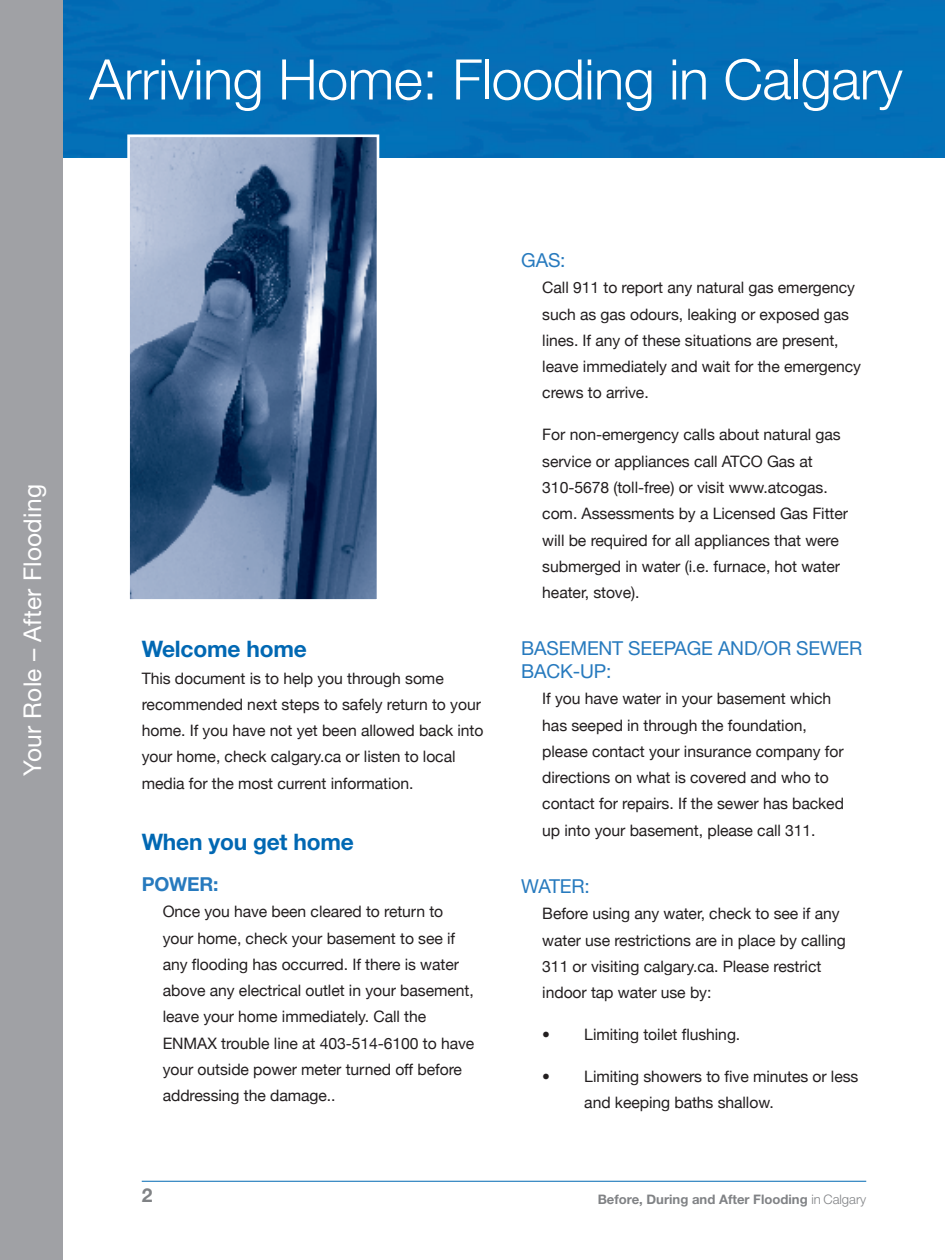
<style>
.page{position:relative;width:945px;height:1260px;background:#fff}
.page>*{position:absolute;margin:0;border:0;box-sizing:border-box;transform-origin:0 0}
.t1{font:300 56px "Helvetica Neue LT Std";letter-spacing:-.01em;color:#fff}
.t2{font:24.5px "Helvetica Neue";letter-spacing:.01em;color:#fff}
.t3{font:700 22.75px "Helvetica Neue";letter-spacing:-.01em;color:#0168b3}
.t4{font:19.25px/22.8px "Helvetica Neue";letter-spacing:-.01em;color:#277abe}
.t5{font:700 19.25px "Helvetica Neue";letter-spacing:-.01em;color:#277abe}
.t6{font:700 19.25px "Helvetica Neue";color:#808285}
.t7{font:15.75px/26.2px "Helvetica Neue";letter-spacing:-.005em;color:#231f20}
.t8{font:700 13.12px "Helvetica Neue";color:#808285}
.s1{font-weight:300}
</style>
<div class="page">
<div style="left:63px;top:0;width:882px;height:158px;background:#046fb7"></div>
<div style="left:0;top:0;width:63px;height:1260px;background:#a0a1a5"></div>
<hr style="left:142px;top:1181px;width:724px;height:1px;background:#0168b3">
<img style="left:131px;top:138px;width:244px;height:460px">
<div style="left:127px;top:134px;width:252px;height:468px;border:3px solid #fff"></div>
<h1 class="t1" style="left:89px;top:45px;width:815px">Arriving Home: Flooding in Calgary</h1>
<h2 class="t2" style="left:18px;top:776px;width:293px;rotate:-90deg">Your Role – After Flooding</h2>
<h3 class="t3" style="left:142px;top:635px;width:167px">Welcome home</h3>
<p class="t7" style="left:142px;top:665px;width:343px">This document is to help you through some recommended next steps to safely return to your home. If you have not yet been allowed back into your home, check calgary.ca or listen to local media for the most current information.</p>
<h3 class="t3" style="left:142px;top:827px;width:214px">When you get home</h3>
<p class="t5" style="left:142px;top:872px;width:78px">POWER:</p>
<p class="t7" style="left:163px;top:898px;width:313px">Once you have been cleared to return to your home, check your basement to see if any flooding has occurred. If there is water above any electrical outlet in your basement, leave your home immediately. Call the ENMAX trouble line at 403-514-6100 to have your outside power meter turned off before addressing the damage..</p>
<p class="t4" style="left:521px;top:249px;width:46px">GAS:</p>
<p class="t7" style="left:542px;top:275px;width:320px">Call 911 to report any natural gas emergency such as gas odours, leaking or exposed gas lines. If any of these situations are present, leave immediately and wait for the emergency crews to arrive.</p>
<p class="t7" style="left:542px;top:422px;width:307px">For non-emergency calls about natural gas service or appliances call ATCO Gas at 310-5678 (toll-free) or visit www.atcogas. com. Assessments by a Licensed Gas Fitter will be required for all appliances that were submerged in water (i.e. furnace, hot water heater, stove).</p>
<p class="t4" style="left:521px;top:637px;width:343px">BASEMENT SEEPAGE AND/OR SEWER<br>BACK-UP:</p>
<p class="t7" style="left:542px;top:685px;width:303px">If you have water in your basement which has seeped in through the foundation, please contact your insurance company for directions on what is covered and who to contact for repairs. If the sewer has backed up into your basement, please call 311.</p>
<p class="t4" style="left:521px;top:874px;width:70px">WATER:</p>
<p class="t7" style="left:542px;top:900px;width:305px">Before using any water, check to see if any water use restrictions are in place by calling 311 or visiting calgary.ca. Please restrict indoor tap water use by:</p>
<p class="t7" style="left:542px;top:1021px;width:200px">• Limiting toilet flushing.</p>
<p class="t7" style="left:584px;top:1063px;width:276px;text-indent:-42px">• Limiting showers to five minutes or less and keeping baths shallow.</p>
<p class="t6" style="left:142px;top:1183px;width:12px">2</p>
<p class="t8" style="left:598px;top:1191px;width:270px">Before, During and After Flooding <span class="s1">in Calgary</span></p>
</div>
